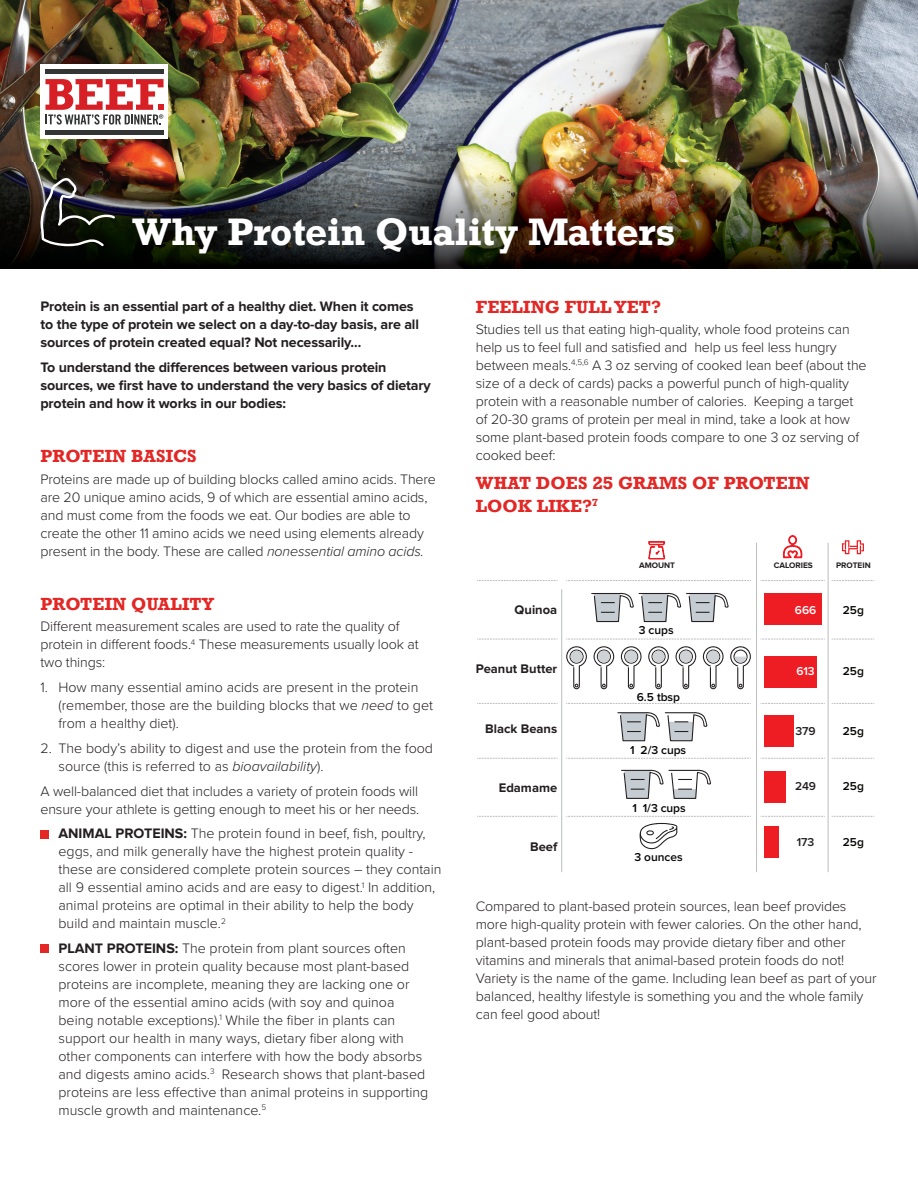
<style>
.page{position:relative;width:918px;height:1188px;background:#fff}
.page>*{position:absolute;margin:0;border:0;box-sizing:border-box;transform-origin:0 0}
.t1{font:700 36px "Rockwell Nova";color:#fff}
.t2{font:300 30.45px "Rockwell";color:#ee1d23}
.t3{font:700 16.5px/22.5px "Rockwell Nova";letter-spacing:.01em;color:#e22725}
.t4{font:300 14.25px/18px "Proxima Nova";letter-spacing:-.01em;color:#231f20}
.t5{font:700 14.25px/18px "Proxima Nova";letter-spacing:-.01em;color:#231f20}
.t6{font:700 12.9px "Proxima Nova";color:#231f20}
.t7{font:600 11.85px "Proxima Nova";letter-spacing:-.005em;color:#050504}
.t8{font:600 11.85px "Proxima Nova";letter-spacing:-.005em;color:#231f20}
.t9{font:600 11.85px "Proxima Nova";letter-spacing:-.005em;color:#fff}
.t10{font:700 8.25px "Proxima Nova";color:#231f20}
.s1{font-style:italic}
.s2{font-weight:700}
</style>
<div class="page">
<div style="left:40px;top:830px;width:9px;height:8px;background:#e22725"></div>
<div style="left:40px;top:945px;width:9px;height:8px;background:#e22725"></div>
<img style="left:0;top:0;width:918px;height:268px">
<div style="left:40px;top:64px;width:128px;height:75px;background:#fff"></div>
<hr style="left:45px;top:69px;width:119px;height:4px;background:#333534">
<div style="left:45px;top:130px;width:119px;height:5px;background:#333534"></div>
<svg style="left:45px;top:79px;width:119px;height:46px"></svg>
<img style="left:38px;top:177px;width:77px;height:69px">
<div style="left:764px;top:594px;width:57px;height:31px;background:#ee1d23"></div>
<div style="left:764px;top:656px;width:53px;height:31px;background:#ee1d23"></div>
<div style="left:764px;top:715px;width:29px;height:31px;background:#ee1d23"></div>
<div style="left:764px;top:771px;width:21px;height:32px;background:#ee1d23"></div>
<div style="left:764px;top:827px;width:15px;height:31px;background:#ee1d23"></div>
<svg style="left:621px;top:769px;width:90px;height:30px"></svg>
<svg style="left:617px;top:712px;width:90px;height:29px"></svg>
<svg style="left:591px;top:592px;width:138px;height:30px"></svg>
<svg style="left:640px;top:823px;width:37px;height:27px"></svg>
<svg style="left:703px;top:646px;width:21px;height:43px"></svg>
<svg style="left:676px;top:646px;width:20px;height:43px"></svg>
<svg style="left:648px;top:646px;width:21px;height:43px"></svg>
<svg style="left:621px;top:646px;width:21px;height:43px"></svg>
<svg style="left:594px;top:646px;width:20px;height:43px"></svg>
<svg style="left:566px;top:646px;width:21px;height:43px"></svg>
<svg style="left:783px;top:535px;width:19px;height:24px"></svg>
<svg style="left:842px;top:540px;width:22px;height:14px"></svg>
<div style="left:570px;top:651px;width:13px;height:12px;background:#d0d3d5;border-radius:50%"></div>
<div style="left:598px;top:651px;width:12px;height:12px;background:#d0d3d5;border-radius:50%"></div>
<div style="left:625px;top:651px;width:12px;height:12px;background:#d0d3d5;border-radius:50%"></div>
<div style="left:652px;top:651px;width:13px;height:12px;background:#d0d3d5;border-radius:50%"></div>
<div style="left:680px;top:651px;width:12px;height:12px;background:#d0d3d5;border-radius:50%"></div>
<div style="left:707px;top:651px;width:12px;height:12px;background:#d0d3d5;border-radius:50%"></div>
<svg style="left:730px;top:646px;width:21px;height:43px"></svg>
<hr style="left:756px;top:543px;width:1px;height:329px;background:#bcbdc0">
<hr style="left:561px;top:589px;width:1px;height:283px;background:#bcbdc0">
<hr style="left:828px;top:543px;width:1px;height:329px;background:#bcbdc0">
<svg style="left:566px;top:639px;width:185px;height:1px"></svg>
<svg style="left:566px;top:703px;width:185px;height:1px"></svg>
<svg style="left:566px;top:758px;width:185px;height:1px"></svg>
<svg style="left:566px;top:816px;width:185px;height:1px"></svg>
<svg style="left:477px;top:639px;width:80px;height:1px"></svg>
<svg style="left:477px;top:703px;width:80px;height:1px"></svg>
<svg style="left:477px;top:758px;width:80px;height:1px"></svg>
<svg style="left:477px;top:816px;width:80px;height:1px"></svg>
<svg style="left:761px;top:639px;width:64px;height:1px"></svg>
<svg style="left:761px;top:703px;width:64px;height:1px"></svg>
<svg style="left:761px;top:758px;width:64px;height:1px"></svg>
<svg style="left:761px;top:816px;width:64px;height:1px"></svg>
<svg style="left:832px;top:639px;width:42px;height:1px"></svg>
<svg style="left:566px;top:580px;width:185px;height:1px"></svg>
<svg style="left:477px;top:580px;width:80px;height:1px"></svg>
<svg style="left:761px;top:580px;width:64px;height:1px"></svg>
<svg style="left:832px;top:580px;width:42px;height:1px"></svg>
<svg style="left:832px;top:703px;width:42px;height:1px"></svg>
<svg style="left:832px;top:758px;width:42px;height:1px"></svg>
<svg style="left:832px;top:816px;width:42px;height:1px"></svg>
<svg style="left:648px;top:541px;width:17px;height:19px"></svg>
<h1 class="t1" style="left:133px;top:209px;width:544px">Why Protein Quality Matters</h1>
<p class="t5" style="left:40px;top:298px;width:380px">Protein is an essential part of a healthy diet. When it comes to the type of protein we select on a day-to-day basis, are all sources of protein created equal? Not necessarily…</p>
<p class="t5" style="left:40px;top:359px;width:392px">To understand the differences between various protein sources, we first have to understand the very basics of dietary protein and how it works in our bodies:</p>
<p class="t3" style="left:40px;top:445px;width:158px">PROTEIN BASICS</p>
<p class="t4" style="left:40px;top:469px;width:397px">Proteins are made up of building blocks called amino acids. There are 20 unique amino acids, 9 of which are essential amino acids, and must come from the foods we eat. Our bodies are able to create the other 11 amino acids we need using elements already present in the body. These are called <span class="s1">nonessential amino acids.</span></p>
<p class="t3" style="left:40px;top:592px;width:175px">PROTEIN QUALITY</p>
<p class="t4" style="left:40px;top:617px;width:380px">Different measurement scales are used to rate the quality of protein in different foods.<sup>4</sup> These measurements usually look at two things:</p>
<p class="t4" style="left:59px;top:677px;width:376px;text-indent:-18px">1. How many essential amino acids are present in the protein (remember, those are the building blocks that we <span class="s1">need</span> to get from a healthy diet).</p>
<p class="t4" style="left:59px;top:738px;width:376px;text-indent:-18px">2. The body’s ability to digest and use the protein from the food source (this is referred to as <span class="s1">bioavailability</span>).</p>
<p class="t4" style="left:41px;top:781px;width:380px">A well-balanced diet that includes a variety of protein foods will ensure your athlete is getting enough to meet his or her needs.</p>
<p class="t4" style="left:58px;top:824px;width:384px"><span class="s2">ANIMAL PROTEINS:</span> The protein found in beef, fish, poultry, eggs, and milk generally have the highest protein quality - these are considered complete protein sources – they contain all 9 essential amino acids and are easy to digest.<sup>1</sup> In addition, animal proteins are optimal in their ability to help the body build and maintain muscle.<sup>2</sup></p>
<p class="t4" style="left:58px;top:938px;width:371px"><span class="s2">PLANT PROTEINS:</span> The protein from plant sources often scores lower in protein quality because most plant-based proteins are incomplete, meaning they are lacking one or more of the essential amino acids (with soy and quinoa being notable exceptions).<sup>1</sup> While the fiber in plants can support our health in many ways, dietary fiber along with other components can interfere with how the body absorbs and digests amino acids.<sup>3</sup> Research shows that plant-based proteins are less effective than animal proteins in supporting muscle growth and maintenance.<sup>5</sup></p>
<p class="t3" style="left:476px;top:295px;width:187px">FEELING FULL YET?</p>
<p class="t4" style="left:476px;top:320px;width:392px">Studies tell us that eating high-quality, whole food proteins can help us to feel full and satisfied and help us feel less hungry between meals.<sup>4,5,6</sup> A 3 oz serving of cooked lean beef (about the size of a deck of cards) packs a powerful punch of high-quality protein with a reasonable number of calories. Keeping a target of 20-30 grams of protein per meal in mind, take a look at how some plant-based protein foods compare to one 3 oz serving of cooked beef:</p>
<p class="t3" style="left:476px;top:472px;width:335px">WHAT DOES 25 GRAMS OF PROTEIN<br>LOOK LIKE?<sup>7</sup></p>
<h2 class="t2" style="left:528px;top:455px;width:294px">What does 25 Grams of</h2>
<p class="t10" style="left:639px;top:562px;width:38px">AMOUNT</p>
<p class="t10" style="left:774px;top:562px;width:41px">CALORIES</p>
<p class="t10" style="left:836px;top:562px;width:36px">PROTEIN</p>
<p class="t6" style="left:515px;top:604px;width:44px">Quinoa</p>
<p class="t9" style="left:795px;top:601px;width:23px">666</p>
<p class="t7" style="left:843px;top:601px;width:23px">25g</p>
<p class="t7" style="left:639px;top:621px;width:36px">3 cups</p>
<p class="t6" style="left:476px;top:663px;width:83px">Peanut Butter</p>
<p class="t9" style="left:796px;top:662px;width:20px">613</p>
<p class="t7" style="left:843px;top:662px;width:23px">25g</p>
<p class="t7" style="left:637px;top:688px;width:45px">6.5 tbsp</p>
<p class="t6" style="left:485px;top:722px;width:74px">Black Beans</p>
<p class="t8" style="left:796px;top:722px;width:22px">379</p>
<p class="t7" style="left:843px;top:722px;width:23px">25g</p>
<p class="t7" style="left:630px;top:742px;width:57px">1 2/3 cups</p>
<p class="t6" style="left:499px;top:782px;width:60px">Edamame</p>
<p class="t8" style="left:795px;top:777px;width:23px">249</p>
<p class="t7" style="left:843px;top:777px;width:23px">25g</p>
<p class="t7" style="left:632px;top:799px;width:55px">1 1/3 cups</p>
<p class="t6" style="left:530px;top:841px;width:29px">Beef</p>
<p class="t8" style="left:797px;top:833px;width:19px">173</p>
<p class="t7" style="left:843px;top:833px;width:23px">25g</p>
<p class="t7" style="left:635px;top:849px;width:50px">3 ounces</p>
<p class="t4" style="left:476px;top:897px;width:402px">Compared to plant-based protein sources, lean beef provides more high-quality protein with fewer calories. On the other hand, plant-based protein foods may provide dietary fiber and other vitamins and minerals that animal-based protein foods do not!<br>Variety is the name of the game. Including lean beef as part of your balanced, healthy lifestyle is something you and the whole family can feel good about!</p>
</div>
